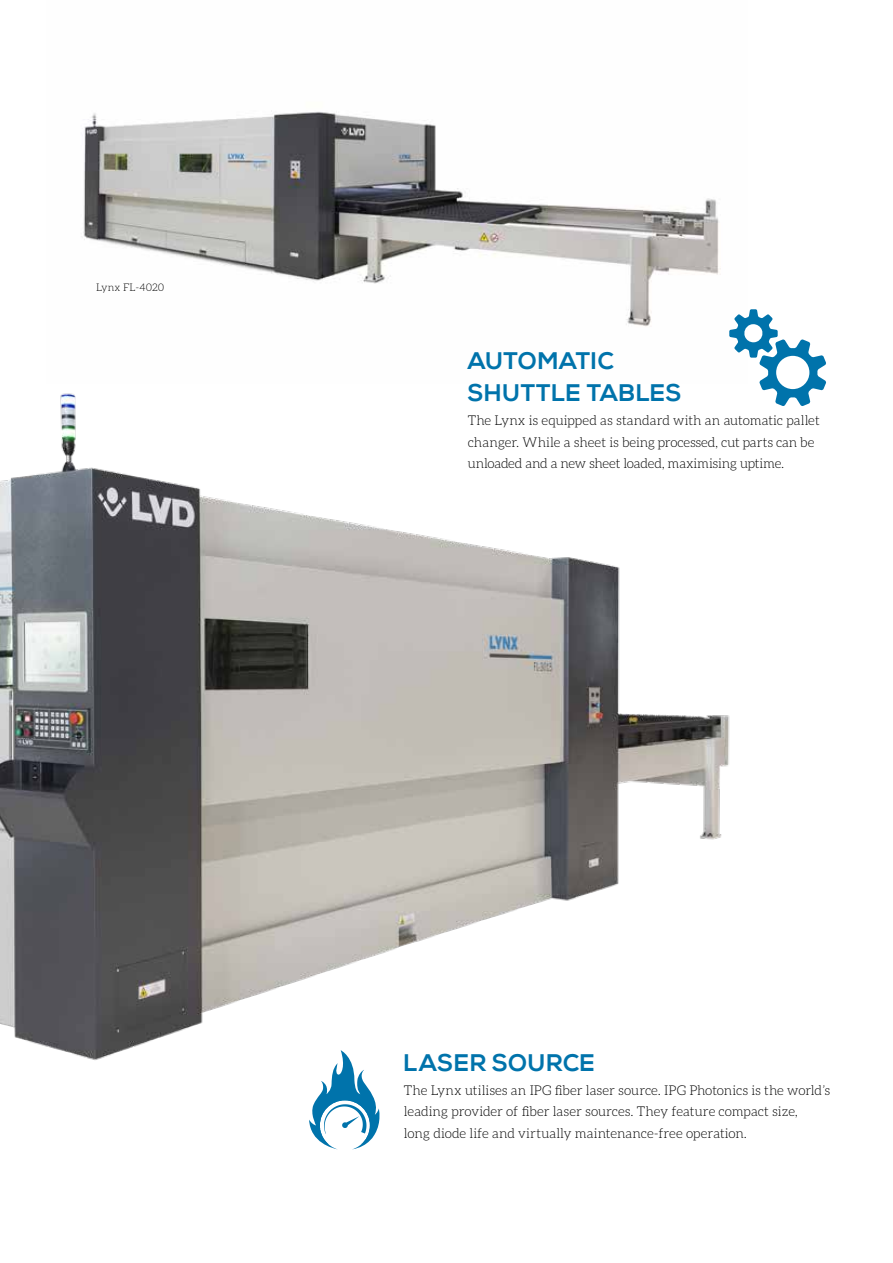
<style>
.page{position:relative;width:893px;height:1263px;background:#fff}
.page>*{position:absolute;margin:0;border:0;box-sizing:border-box;transform-origin:0 0}
.t1{font:700 24px/32px "Nexa";letter-spacing:.025em;color:#0073ab}
.t2{font:300 13.5px/21.3px "Aleo";letter-spacing:-.005em;color:#000}
.t3{font:300 10.5px "Aleo";letter-spacing:.015em;color:#000}
</style>
<div class="page">
<img style="left:0;top:393px;width:730px;height:667px">
<img style="left:83px;top:112px;width:638px;height:215px">
<svg style="left:729px;top:309px;width:97px;height:97px"></svg>
<svg style="left:309px;top:1050px;width:70px;height:99px"></svg>
<p class="t3" style="left:96px;top:282px;width:70px">Lynx FL-4020</p>
<h1 class="t1" style="left:468px;top:345px;width:216px">AUTOMATIC<br>SHUTTLE TABLES</h1>
<p class="t2" style="left:468px;top:410px;width:353px">The Lynx is equipped as standard with an automatic pallet changer. While a sheet is being processed, cut parts can be unloaded and a new sheet loaded, maximising uptime.</p>
<h1 class="t1" style="left:404px;top:1047px;width:192px">LASER SOURCE</h1>
<p class="t2" style="left:404px;top:1079px;width:428px">The Lynx utilises an IPG fiber laser source. IPG Photonics is the world’s leading provider of fiber laser sources. They feature compact size,<br>long diode life and virtually maintenance-free operation.</p>
</div>
